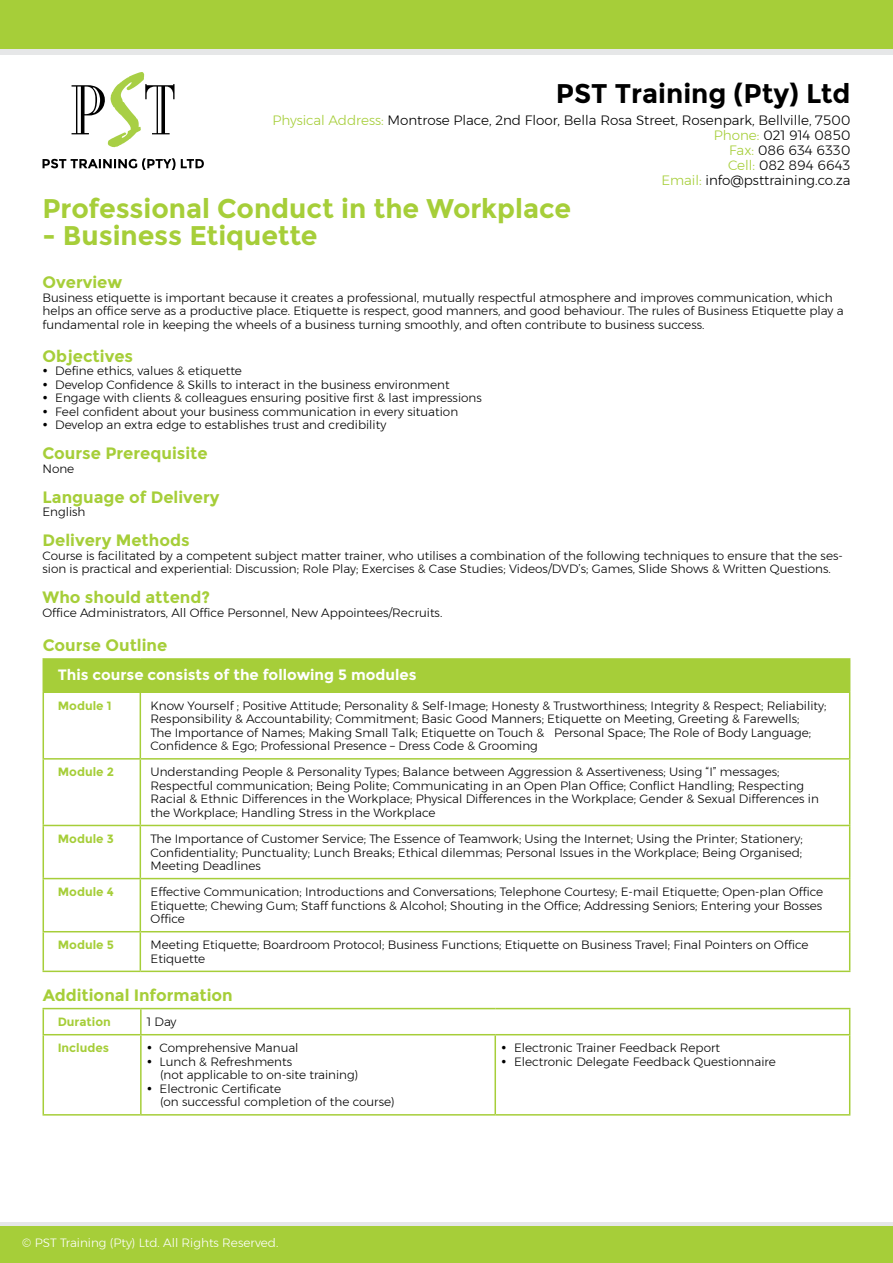
<style>
.page{position:relative;width:893px;height:1263px;background:#fff}
.page>*{position:absolute;margin:0;border:0;box-sizing:border-box;transform-origin:0 0}
.t1{font:700 27px "Montserrat";color:#a6ce39}
.t2{font:700 27px "Montserrat";color:#000}
.t3{font:700 16.5px "Montserrat";color:#a6ce39}
.t4{font:700 15px "Montserrat";color:#fff}
.t5{font:300 13.5px/15px "Montserrat";color:#000;text-align:right}
.t6{font:300 12px/13.5px "Montserrat";color:#000}
.t7{font:700 12px "Montserrat";color:#a6ce39}
.t8{font:300 12px "Montserrat";color:#fff}
.s1{color:#a6ce39}
</style>
<div class="page">
<svg style="left:0;top:1222px;width:893px;height:5px;background:#d9e2c5"></svg>
<svg style="left:0;top:48px;width:893px;height:7px;background:#dce3cf"></svg>
<div style="left:0;top:0;width:893px;height:48px;background:#a6ce39"></div>
<div style="left:0;top:1227px;width:893px;height:36px;background:#a6ce39"></div>
<svg style="left:72px;top:72px;width:103px;height:75px"></svg>
<svg style="left:43px;top:158px;width:161px;height:12px"></svg>
<hr style="left:43px;top:1008px;width:98px;height:1px;background:#a6ce39">
<svg style="left:43px;top:1009px;width:1px;height:25px"></svg>
<hr style="left:141px;top:1008px;width:354px;height:1px;background:#a6ce39">
<hr style="left:140px;top:1009px;width:2px;height:25px;background:#a6ce39">
<hr style="left:495px;top:1008px;width:355px;height:1px;background:#a6ce39">
<svg style="left:849px;top:1009px;width:1px;height:25px"></svg>
<hr style="left:43px;top:1034px;width:98px;height:1px;background:#a6ce39">
<hr style="left:43px;top:1035px;width:1px;height:79px;background:#a6ce39">
<hr style="left:141px;top:1034px;width:354px;height:1px;background:#a6ce39">
<hr style="left:140px;top:1035px;width:2px;height:79px;background:#a6ce39">
<hr style="left:495px;top:1034px;width:355px;height:1px;background:#a6ce39">
<hr style="left:494px;top:1035px;width:2px;height:79px;background:#a6ce39">
<hr style="left:849px;top:1035px;width:1px;height:79px;background:#a6ce39">
<hr style="left:43px;top:1114px;width:98px;height:1px;background:#a6ce39">
<hr style="left:141px;top:1114px;width:354px;height:1px;background:#a6ce39">
<hr style="left:495px;top:1114px;width:355px;height:1px;background:#a6ce39">
<div style="left:43px;top:659px;width:807px;height:33px;background:#a6ce39"></div>
<hr style="left:43px;top:658px;width:97px;height:2px;background:#a6ce39">
<hr style="left:140px;top:658px;width:710px;height:2px;background:#a6ce39">
<hr style="left:43px;top:693px;width:1px;height:65px;background:#a6ce39">
<hr style="left:849px;top:693px;width:1px;height:65px;background:#a6ce39">
<hr style="left:43px;top:760px;width:1px;height:65px;background:#a6ce39">
<hr style="left:849px;top:760px;width:1px;height:65px;background:#a6ce39">
<hr style="left:43px;top:826px;width:1px;height:52px;background:#a6ce39">
<hr style="left:849px;top:826px;width:1px;height:52px;background:#a6ce39">
<hr style="left:43px;top:879px;width:1px;height:52px;background:#a6ce39">
<hr style="left:849px;top:879px;width:1px;height:52px;background:#a6ce39">
<hr style="left:43px;top:932px;width:1px;height:38px;background:#a6ce39">
<hr style="left:849px;top:932px;width:1px;height:38px;background:#a6ce39">
<hr style="left:43px;top:691px;width:97px;height:2px;background:#a6ce39">
<hr style="left:140px;top:691px;width:710px;height:2px;background:#a6ce39">
<hr style="left:140px;top:693px;width:1px;height:65px;background:#a6ce39">
<hr style="left:43px;top:758px;width:97px;height:2px;background:#a6ce39">
<hr style="left:140px;top:758px;width:710px;height:2px;background:#a6ce39">
<hr style="left:140px;top:760px;width:1px;height:65px;background:#a6ce39">
<hr style="left:43px;top:825px;width:97px;height:1px;background:#a6ce39">
<hr style="left:140px;top:825px;width:710px;height:1px;background:#a6ce39">
<hr style="left:140px;top:826px;width:1px;height:52px;background:#a6ce39">
<hr style="left:43px;top:878px;width:97px;height:1px;background:#a6ce39">
<hr style="left:140px;top:878px;width:710px;height:1px;background:#a6ce39">
<hr style="left:140px;top:879px;width:1px;height:52px;background:#a6ce39">
<hr style="left:43px;top:931px;width:97px;height:1px;background:#a6ce39">
<hr style="left:140px;top:931px;width:710px;height:1px;background:#a6ce39">
<hr style="left:140px;top:932px;width:1px;height:38px;background:#a6ce39">
<hr style="left:43px;top:970px;width:97px;height:2px;background:#a6ce39">
<hr style="left:140px;top:970px;width:710px;height:2px;background:#a6ce39">
<h1 class="t2" style="left:556px;top:77px;width:296px">PST Training (Pty) Ltd</h1>
<p class="t5" style="left:272px;top:113px;width:579px"><span class="s1">Physical Address:</span> Montrose Place, 2nd Floor, Bella Rosa Street, Rosenpark, Bellville, 7500<br><span class="s1">Phone:</span> 021 914 0850<br><span class="s1">Fax:</span> 086 634 6330<br><span class="s1">Cell:</span> 082 894 6643<br><span class="s1">Email:</span> info@psttraining.co.za</p>
<h1 class="t1" style="left:43px;top:192px;width:530px">Professional Conduct in the Workplace</h1>
<h1 class="t1" style="left:43px;top:219px;width:276px">- Business Etiquette</h1>
<h2 class="t3" style="left:43px;top:272px;width:81px">Overview</h2>
<p class="t6" style="left:43px;top:290px;width:803px">Business etiquette is important because it creates a professional, mutually respectful atmosphere and improves communication, which helps an office serve as a productive place. Etiquette is respect, good manners, and good behaviour. The rules of Business Etiquette play a fundamental role in keeping the wheels of a business turning smoothly, and often contribute to business success.</p>
<h2 class="t3" style="left:43px;top:346px;width:92px">Objectives</h2>
<p class="t6" style="left:55px;top:364px;width:428px">Define ethics, values &amp; etiquette<br>Develop Confidence &amp; Skills to interact in the business environment Engage with clients &amp; colleagues ensuring positive first &amp; last impressions Feel confident about your business communication in every situation Develop an extra edge to establishes trust and credibility</p>
<h2 class="t3" style="left:43px;top:443px;width:167px">Course Prerequisite</h2>
<p class="t6" style="left:43px;top:461px;width:33px">None</p>
<h2 class="t3" style="left:43px;top:487px;width:179px">Language of Delivery</h2>
<p class="t6" style="left:43px;top:505px;width:44px">English</p>
<h2 class="t3" style="left:43px;top:530px;width:149px">Delivery Methods</h2>
<p class="t6" style="left:43px;top:548px;width:802px">Course is facilitated by a competent subject matter trainer, who utilises a combination of the following techniques to ensure that the ses&shy;sion is practical and experiential: Discussion; Role Play; Exercises &amp; Case Studies; Videos/DVD’s; Games, Slide Shows &amp; Written Questions.</p>
<h2 class="t3" style="left:43px;top:587px;width:169px">Who should attend?</h2>
<p class="t6" style="left:43px;top:605px;width:401px">Office Administrators, All Office Personnel, New Appointees/Recruits.</p>
<h2 class="t3" style="left:43px;top:635px;width:126px">Course Outline</h2>
<p class="t4" style="left:58px;top:666px;width:360px">This course consists of the following 5 modules</p>
<p class="t7" style="left:58px;top:698px;width:55px">Module 1</p>
<p class="t6" style="left:151px;top:699px;width:677px">Know Yourself ; Positive Attitude; Personality &amp; Self-Image; Honesty &amp; Trustworthiness; Integrity &amp; Respect; Reliability; Responsibility &amp; Accountability; Commitment; Basic Good Manners; Etiquette on Meeting, Greeting &amp; Farewells;<br>The Importance of Names; Making Small Talk; Etiquette on Touch &amp; Personal Space; The Role of Body Language; Confidence &amp; Ego; Professional Presence – Dress Code &amp; Grooming</p>
<p class="t7" style="left:58px;top:765px;width:58px">Module 2</p>
<p class="t6" style="left:151px;top:765px;width:670px">Understanding People &amp; Personality Types; Balance between Aggression &amp; Assertiveness; Using “I” messages; Respectful communication; Being Polite; Communicating in an Open Plan Office; Conflict Handling; Respecting Racial &amp; Ethnic Differences in the Workplace; Physical Differences in the Workplace; Gender &amp; Sexual Differences in the Workplace; Handling Stress in the Workplace</p>
<p class="t7" style="left:58px;top:832px;width:58px">Module 3</p>
<p class="t6" style="left:151px;top:832px;width:654px;text-align:justify">The Importance of Customer Service; The Essence of Teamwork; Using the Internet; Using the Printer; Stationery; Confidentiality; Punctuality; Lunch Breaks; Ethical dilemmas; Personal Issues in the Workplace; Being Organised; Meeting Deadlines</p>
<p class="t7" style="left:58px;top:885px;width:58px">Module 4</p>
<p class="t6" style="left:151px;top:885px;width:674px;text-align:justify">Effective Communication; Introductions and Conversations; Telephone Courtesy; E-mail Etiquette; Open-plan Office Etiquette; Chewing Gum; Staff functions &amp; Alcohol; Shouting in the Office; Addressing Seniors; Entering your Bosses Office</p>
<p class="t7" style="left:58px;top:938px;width:58px">Module 5</p>
<p class="t6" style="left:151px;top:938px;width:659px">Meeting Etiquette; Boardroom Protocol; Business Functions; Etiquette on Business Travel; Final Pointers on Office<br>Etiquette</p>
<h2 class="t3" style="left:43px;top:986px;width:192px">Additional Information</h2>
<p class="t7" style="left:58px;top:1015px;width:55px">Duration</p>
<p class="t6" style="left:147px;top:1015px;width:31px">1 Day</p>
<p class="t7" style="left:58px;top:1041px;width:53px">Includes</p>
<p class="t6" style="left:160px;top:1041px;width:237px">Comprehensive Manual<br>Lunch &amp; Refreshments<br>(not applicable to on-site training)<br>Electronic Certificate<br>(on successful completion of the course)</p>
<p class="t6" style="left:514px;top:1041px;width:263px">Electronic Trainer Feedback Report<br>Electronic Delegate Feedback Questionnaire</p>
<p class="t8" style="left:22px;top:1234px;width:258px">© PST Training (Pty) Ltd. All Rights Reserved.</p>
</div>
